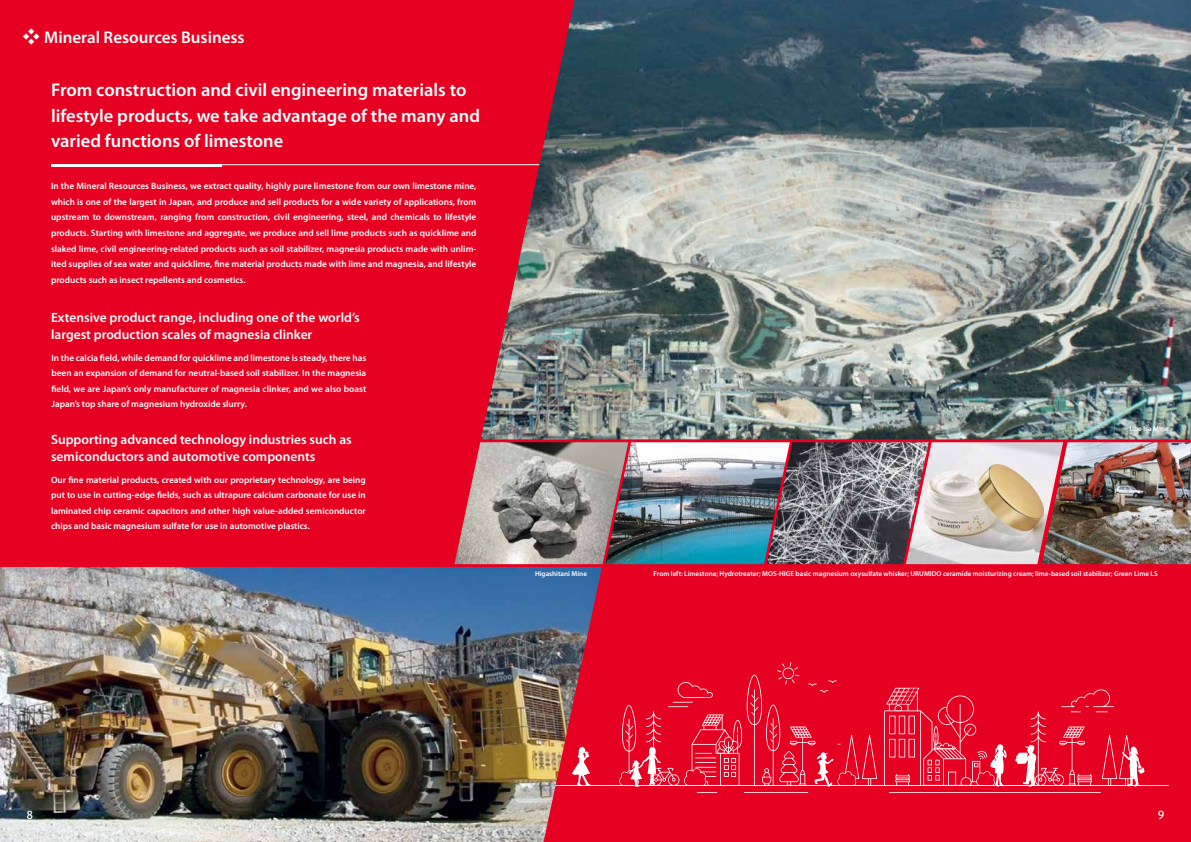
<style>
.page{position:relative;width:1191px;height:842px;background:#e60022}
.page>*{position:absolute;margin:0;border:0;box-sizing:border-box;transform-origin:0 0}
.t1{font:600 18.4px/25.5px "Myriad Pro";color:#fff}
.t2{font:600 17px "Myriad Pro";color:#fff}
.t3{font:600 13.5px/17px "Myriad Pro";color:#fff}
.t4{font:11px "Hiragino UD Sans Std N W5";color:#fff}
.t5{font:600 9.2px/15.6px "Myriad Pro";color:#fff;text-align:justify}
.t6{font:600 7.1px "Myriad Pro";color:#fff}
.s1{font-family:"Koz Min Pr 6 N";font-weight:400}
</style>
<div class="page">
<hr style="left:889px;top:792px;width:211px;height:1px;background:#fff">
<hr style="left:555px;top:785px;width:614px;height:1px;background:#fff">
<svg style="left:1015px;top:689px;width:129px;height:98px"></svg>
<svg style="left:884px;top:688px;width:123px;height:99px"></svg>
<svg style="left:619px;top:662px;width:258px;height:131px"></svg>
<hr style="left:533px;top:785px;width:607px;height:1px;background:#fff">
<hr style="left:51px;top:164px;width:657px;height:1px;background:#fff">
<hr style="left:51px;top:165px;width:170px;height:2px;background:#fff">
<img style="left:481px;top:0;width:710px;height:439px">
<img style="left:454px;top:442px;width:151px;height:122px">
<img style="left:605px;top:442px;width:161px;height:122px">
<img style="left:766px;top:442px;width:140px;height:122px">
<img style="left:906px;top:442px;width:135px;height:122px">
<img style="left:1041px;top:442px;width:150px;height:122px">
<img style="left:0;top:567px;width:601px;height:275px">
<h2 class="t2" style="left:23px;top:27px;width:223px"><span class="s1">❖</span> Mineral Resources Business</h2>
<h1 class="t1" style="left:51px;top:77px;width:430px">From construction and civil engineering materials to lifestyle products, we take advantage of the many and varied functions of limestone</h1>
<p class="t5" style="left:51px;top:178px;width:427px">In the Mineral Resources Business, we extract quality, highly pure limestone from our own limestone mine, which is one of the largest in Japan, and produce and sell products for a wide variety of applications, from upstream to downstream, ranging from construction, civil engineering, steel, and chemicals to lifestyle products. Starting with limestone and aggregate, we produce and sell lime products such as quicklime and slaked lime, civil engineering-related products such as soil stabilizer, magnesia products made with unlim&shy;ited supplies of sea water and quicklime, fine material products made with lime and magnesia, and lifestyle products such as insect repellents and cosmetics.</p>
<h3 class="t3" style="left:51px;top:308px;width:310px">Extensive product range, including one of the world’s largest production scales of magnesia clinker</h3>
<p class="t5" style="left:51px;top:350px;width:316px">In the calcia field, while demand for quicklime and limestone is steady, there has been an expansion of demand for neutral-based soil stabilizer. In the magnesia field, we are Japan’s only manufacturer of magnesia clinker, and we also boast Japan’s top share of magnesium hydroxide slurry.</p>
<h3 class="t3" style="left:51px;top:430px;width:302px">Supporting advanced technology industries such as semiconductors and automotive components</h3>
<p class="t5" style="left:51px;top:471px;width:316px">Our fine material products, created with our proprietary technology, are being put to use in cutting-edge fields, such as ultrapure calcium carbonate for use in laminated chip ceramic capacitors and other high value-added semiconductor chips and basic magnesium sulfate for use in automotive plastics.</p>
<p class="t6" style="left:535px;top:569px;width:53px">Higashitani Mine</p>
<p class="t6" style="left:1129px;top:424px;width:41px">Ube Isa Mine</p>
<p class="t6" style="left:653px;top:569px;width:506px">From left: Limestone; Hydrotreater; MOS-HIGE basic magnesium oxysulfate whisker; URUMIDO ceramide moisturizing cream; lime-based soil stabilizer; Green Lime LS</p>
<p class="t4" style="left:26px;top:806px;width:8px">8</p>
<p class="t4" style="left:1158px;top:806px;width:8px">9</p>
</div>
